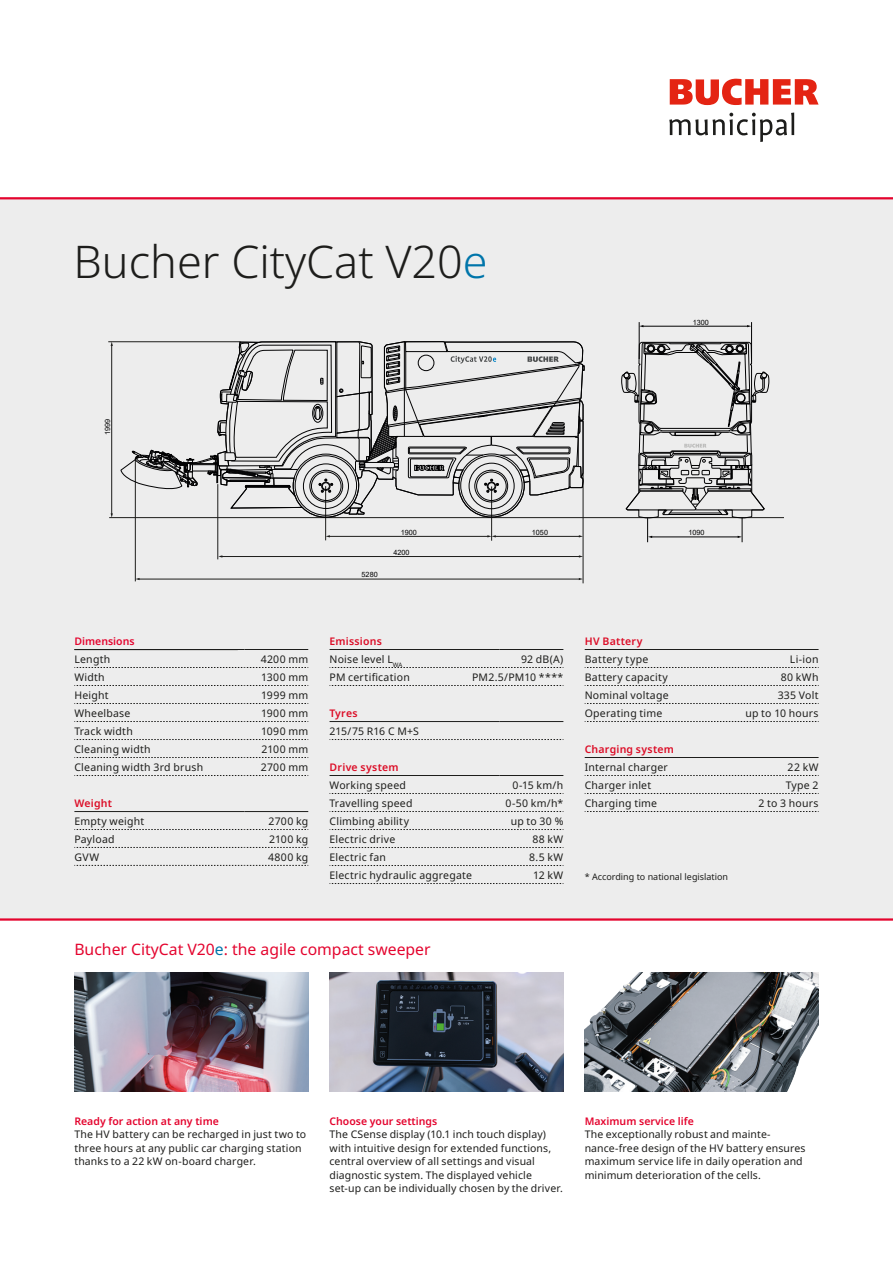
<style>
.page{position:relative;width:893px;height:1263px;background:#fff}
.page>*{position:absolute;margin:0;border:0;box-sizing:border-box;transform-origin:0 0}
.Headline_30_32{font:300 45px "Noto Sans";color:#1d1d1b}
.Headline_small_10_13{font:15.75px "Noto Sans";color:#e4042e}
.Text_7_9pt{font:10.5px/13.5px "Noto Sans";letter-spacing:.01em;color:#1d1d1b}
.LINE_left_7_9pt{font:10.5px "Noto Sans";letter-spacing:.02em;color:#1d1d1b}
.LINE_right_7_9pt{font:10.5px "Noto Sans";letter-spacing:.02em;color:#1d1d1b}
.Caption_header_7_10{font:600 10.5px "Noto Sans";color:#e4042e}
.HEAD_Column_Title_7_9pt_left{font:600 10.5px "Noto Sans";letter-spacing:.02em;color:#dc0c26}
.HEAD_Column_Title_7_9pt_left-2{font:600 10.5px "Noto Sans";color:#e4042e}
.Caption_copy_7_10{font:9px "Noto Sans";color:#1d1d1b}
.t1{font:7.2px "Arial";color:#020203}
.s1{color:#0075aa}
</style>
<div class="page">
<div style="left:0;top:199px;width:893px;height:720px;background:#ededed"></div>
<hr style="left:0;top:197px;width:893px;height:2px;background:#e4042e">
<hr style="left:0;top:918px;width:893px;height:3px;background:#e4042e">
<svg style="left:74px;top:667px;width:234px;height:1px"></svg>
<svg style="left:74px;top:685px;width:234px;height:1px"></svg>
<svg style="left:74px;top:703px;width:234px;height:1px"></svg>
<svg style="left:74px;top:721px;width:234px;height:1px"></svg>
<svg style="left:74px;top:739px;width:234px;height:1px"></svg>
<svg style="left:74px;top:757px;width:234px;height:1px"></svg>
<svg style="left:74px;top:775px;width:234px;height:1px"></svg>
<svg style="left:74px;top:829px;width:234px;height:1px"></svg>
<svg style="left:74px;top:847px;width:234px;height:1px"></svg>
<svg style="left:74px;top:865px;width:234px;height:1px"></svg>
<hr style="left:74px;top:649px;width:170px;height:1px;background:#1d1d1b">
<hr style="left:244px;top:649px;width:64px;height:1px;background:#1d1d1b">
<hr style="left:74px;top:811px;width:170px;height:1px;background:#1d1d1b">
<hr style="left:244px;top:811px;width:64px;height:1px;background:#1d1d1b">
<svg style="left:330px;top:667px;width:234px;height:1px"></svg>
<svg style="left:330px;top:685px;width:234px;height:1px"></svg>
<svg style="left:330px;top:739px;width:234px;height:1px"></svg>
<svg style="left:330px;top:793px;width:234px;height:1px"></svg>
<svg style="left:330px;top:811px;width:234px;height:1px"></svg>
<svg style="left:330px;top:829px;width:234px;height:1px"></svg>
<svg style="left:330px;top:847px;width:234px;height:1px"></svg>
<svg style="left:330px;top:865px;width:234px;height:1px"></svg>
<svg style="left:330px;top:883px;width:234px;height:1px"></svg>
<hr style="left:330px;top:649px;width:170px;height:1px;background:#1d1d1b">
<hr style="left:500px;top:649px;width:63px;height:1px;background:#1d1d1b">
<hr style="left:330px;top:721px;width:170px;height:1px;background:#1d1d1b">
<hr style="left:500px;top:721px;width:63px;height:1px;background:#1d1d1b">
<hr style="left:330px;top:775px;width:170px;height:1px;background:#1d1d1b">
<hr style="left:500px;top:775px;width:63px;height:1px;background:#1d1d1b">
<svg style="left:585px;top:667px;width:234px;height:1px"></svg>
<svg style="left:585px;top:685px;width:234px;height:1px"></svg>
<svg style="left:585px;top:703px;width:234px;height:1px"></svg>
<svg style="left:585px;top:721px;width:234px;height:1px"></svg>
<svg style="left:585px;top:775px;width:234px;height:1px"></svg>
<svg style="left:585px;top:793px;width:234px;height:1px"></svg>
<svg style="left:585px;top:811px;width:234px;height:1px"></svg>
<hr style="left:585px;top:649px;width:106px;height:1px;background:#1d1d1b">
<hr style="left:691px;top:649px;width:128px;height:1px;background:#1d1d1b">
<hr style="left:585px;top:757px;width:106px;height:1px;background:#1d1d1b">
<hr style="left:691px;top:757px;width:128px;height:1px;background:#1d1d1b">
<hr style="left:111px;top:345px;width:1px;height:169px;background:#1d1d1b">
<hr style="left:108px;top:341px;width:132px;height:1px;background:#1d1d1b">
<hr style="left:109px;top:517px;width:674px;height:1px;background:#1d1d1b">
<hr style="left:135px;top:458px;width:1px;height:123px;background:#1d1d1b">
<hr style="left:139px;top:579px;width:441px;height:1px;background:#1d1d1b">
<hr style="left:639px;top:322px;width:1px;height:37px;background:#020203">
<hr style="left:751px;top:322px;width:1px;height:39px;background:#020203">
<hr style="left:643px;top:326px;width:105px;height:1px;background:#020203">
<svg style="left:217px;top:365px;width:368px;height:218px"></svg>
<svg style="left:621px;top:342px;width:148px;height:200px"></svg>
<svg style="left:120px;top:341px;width:464px;height:217px"></svg>
<img style="left:74px;top:973px;width:234px;height:119px">
<img style="left:330px;top:973px;width:233px;height:119px">
<img style="left:585px;top:973px;width:234px;height:119px">
<svg style="left:670px;top:79px;width:149px;height:26px"></svg>
<svg style="left:669px;top:113px;width:125px;height:29px"></svg>
<p class="Headline_30_32" style="left:74px;top:230px;width:416px">Bucher CityCat V20<span class="s1">e</span></p>
<p class="t1" style="left:103px;top:435px;width:18px;rotate:-90deg">1999</p>
<p class="t1" style="left:693px;top:317px;width:18px">1300</p>
<p class="t1" style="left:362px;top:570px;width:18px">5280</p>
<p class="t1" style="left:401px;top:527px;width:18px">1900</p>
<p class="t1" style="left:532px;top:527px;width:18px">1050</p>
<p class="t1" style="left:393px;top:547px;width:18px">4200</p>
<p class="t1" style="left:688px;top:528px;width:18px">1090</p>
<p class="HEAD_Column_Title_7_9pt_left-2" style="left:74px;top:634px;width:62px">Dimensions</p>
<p class="LINE_left_7_9pt" style="left:74px;top:652px;width:37px">Length</p>
<p class="LINE_right_7_9pt" style="left:261px;top:652px;width:49px">4200 mm</p>
<p class="LINE_left_7_9pt" style="left:74px;top:670px;width:32px">Width</p>
<p class="LINE_right_7_9pt" style="left:261px;top:670px;width:49px">1300 mm</p>
<p class="LINE_left_7_9pt" style="left:74px;top:688px;width:36px">Height</p>
<p class="LINE_right_7_9pt" style="left:261px;top:688px;width:48px">1999 mm</p>
<p class="LINE_left_7_9pt" style="left:74px;top:706px;width:58px">Wheelbase</p>
<p class="LINE_right_7_9pt" style="left:261px;top:706px;width:49px">1900 mm</p>
<p class="LINE_left_7_9pt" style="left:74px;top:724px;width:60px">Track width</p>
<p class="LINE_right_7_9pt" style="left:261px;top:724px;width:49px">1090 mm</p>
<p class="LINE_left_7_9pt" style="left:74px;top:742px;width:78px">Cleaning width</p>
<p class="LINE_right_7_9pt" style="left:261px;top:742px;width:48px">2100 mm</p>
<p class="LINE_left_7_9pt" style="left:74px;top:760px;width:130px">Cleaning width 3rd brush</p>
<p class="LINE_right_7_9pt" style="left:261px;top:760px;width:49px">2700 mm</p>
<p class="HEAD_Column_Title_7_9pt_left" style="left:74px;top:796px;width:39px">Weight</p>
<p class="LINE_left_7_9pt" style="left:74px;top:814px;width:71px">Empty weight</p>
<p class="LINE_right_7_9pt" style="left:269px;top:814px;width:41px">2700 kg</p>
<p class="LINE_left_7_9pt" style="left:74px;top:832px;width:42px">Payload</p>
<p class="LINE_right_7_9pt" style="left:269px;top:832px;width:41px">2100 kg</p>
<p class="LINE_left_7_9pt" style="left:74px;top:850px;width:26px">GVW</p>
<p class="LINE_right_7_9pt" style="left:268px;top:850px;width:42px">4800 kg</p>
<p class="HEAD_Column_Title_7_9pt_left" style="left:330px;top:634px;width:54px">Emissions</p>
<p class="LINE_left_7_9pt" style="left:330px;top:652px;width:74px">Noise level L<sub>WA</sub></p>
<p class="LINE_left_7_9pt" style="left:521px;top:652px;width:44px">92 dB(A)</p>
<p class="LINE_left_7_9pt" style="left:330px;top:670px;width:82px">PM certification</p>
<p class="LINE_left_7_9pt" style="left:472px;top:670px;width:93px">PM2.5/PM10 ****</p>
<p class="HEAD_Column_Title_7_9pt_left" style="left:330px;top:706px;width:30px">Tyres</p>
<p class="LINE_left_7_9pt" style="left:330px;top:724px;width:91px">215/75 R16 C M+S</p>
<p class="HEAD_Column_Title_7_9pt_left" style="left:330px;top:760px;width:71px">Drive system</p>
<p class="LINE_left_7_9pt" style="left:330px;top:778px;width:78px">Working speed</p>
<p class="LINE_right_7_9pt" style="left:512px;top:778px;width:52px">0-15 km/h</p>
<p class="LINE_left_7_9pt" style="left:330px;top:796px;width:85px">Travelling speed</p>
<p class="LINE_right_7_9pt" style="left:505px;top:796px;width:60px">0-50 km/h*</p>
<p class="LINE_left_7_9pt" style="left:330px;top:814px;width:81px">Climbing ability</p>
<p class="LINE_right_7_9pt" style="left:511px;top:814px;width:54px">up to 30 %</p>
<p class="LINE_left_7_9pt" style="left:330px;top:832px;width:67px">Electric drive</p>
<p class="LINE_right_7_9pt" style="left:532px;top:832px;width:32px">88 kW</p>
<p class="LINE_left_7_9pt" style="left:330px;top:850px;width:58px">Electric fan</p>
<p class="LINE_right_7_9pt" style="left:529px;top:850px;width:36px">8.5 kW</p>
<p class="LINE_left_7_9pt" style="left:330px;top:868px;width:144px">Electric hydraulic aggregate</p>
<p class="LINE_right_7_9pt" style="left:533px;top:868px;width:32px">12 kW</p>
<p class="HEAD_Column_Title_7_9pt_left" style="left:585px;top:634px;width:59px">HV Battery</p>
<p class="LINE_left_7_9pt" style="left:585px;top:652px;width:65px">Battery type</p>
<p class="LINE_right_7_9pt" style="left:790px;top:652px;width:30px">Li-ion</p>
<p class="LINE_left_7_9pt" style="left:585px;top:670px;width:85px">Battery capacity</p>
<p class="LINE_right_7_9pt" style="left:781px;top:670px;width:39px">80 kWh</p>
<p class="LINE_left_7_9pt" style="left:585px;top:688px;width:85px">Nominal voltage</p>
<p class="LINE_right_7_9pt" style="left:778px;top:688px;width:42px">335 Volt</p>
<p class="LINE_left_7_9pt" style="left:585px;top:706px;width:79px">Operating time</p>
<p class="LINE_left_7_9pt" style="left:745px;top:706px;width:75px">up to 10 hours</p>
<p class="HEAD_Column_Title_7_9pt_left" style="left:585px;top:742px;width:91px">Charging system</p>
<p class="LINE_left_7_9pt" style="left:585px;top:760px;width:85px">Internal charger</p>
<p class="LINE_right_7_9pt" style="left:788px;top:760px;width:32px">22 kW</p>
<p class="LINE_left_7_9pt" style="left:585px;top:778px;width:68px">Charger inlet</p>
<p class="LINE_right_7_9pt" style="left:786px;top:778px;width:34px">Type 2</p>
<p class="LINE_left_7_9pt" style="left:585px;top:796px;width:74px">Charging time</p>
<p class="LINE_right_7_9pt" style="left:758px;top:796px;width:62px">2 to 3 hours</p>
<p class="Caption_copy_7_10" style="left:585px;top:870px;width:145px">* According to national legislation</p>
<p class="Headline_small_10_13" style="left:74px;top:938px;width:358px">Bucher CityCat V20<span class="s1">e</span>: the agile compact sweeper</p>
<p class="Caption_header_7_10" style="left:74px;top:1113px;width:146px">Ready for action at any time</p>
<p class="Text_7_9pt" style="left:74px;top:1128px;width:233px">The HV battery can be recharged in just two to three hours at any public car charging station thanks to a 22 kW on-board charger.</p>
<p class="Caption_header_7_10" style="left:330px;top:1113px;width:109px">Choose your settings</p>
<p class="Text_7_9pt" style="left:330px;top:1128px;width:235px">The CSense display (10.1 inch touch display) with intuitive design for extended functions, central overview of all settings and visual diagnostic system. The displayed vehicle set-up can be individually chosen by the driver.</p>
<p class="Caption_header_7_10" style="left:585px;top:1113px;width:111px">Maximum service life</p>
<p class="Text_7_9pt" style="left:585px;top:1128px;width:222px">The exceptionally robust and mainte&shy;nance-free design of the HV battery ensures maximum service life in daily operation and minimum deterioration of the cells.</p>
</div>
